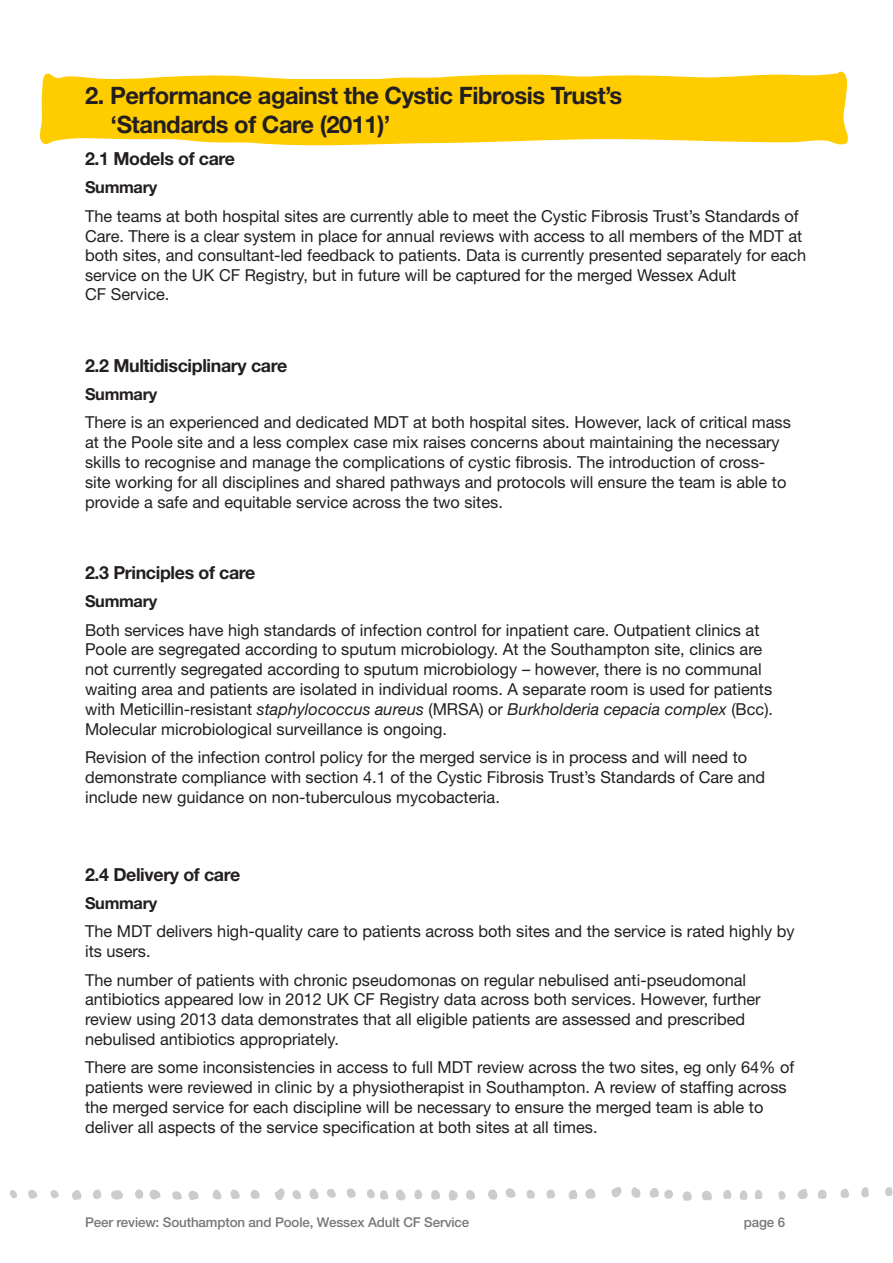
<style>
.page{position:relative;width:893px;height:1263px;background:#fff}
.page>*{position:absolute;margin:0;border:0;box-sizing:border-box;transform-origin:0 0}
.Heading_1{font:700 24px "Helvetica Neue LT";letter-spacing:-.02em;color:#231f20}
.Heading_2{font:700 18px "Helvetica Neue LT";letter-spacing:-.02em;color:#231f20}
.Body_copy{font:16.5px/19.8px "Helvetica Neue LT";color:#231f20}
.Heading_3{font:700 16.5px "Helvetica Neue LT";letter-spacing:-.02em;color:#231f20}
.t1{font:500 13.5px "Helvetica Neue LT";letter-spacing:-.01em;color:#777}
.s1{font-style:italic}
</style>
<div class="page">
<svg style="left:40px;top:71px;width:808px;height:75px;fill:#fc0"></svg>
<svg style="left:10px;top:1190px;width:7px;height:8px"></svg>
<svg style="left:28px;top:1190px;width:9px;height:9px"></svg>
<svg style="left:50px;top:1190px;width:9px;height:8px"></svg>
<svg style="left:72px;top:1189px;width:51px;height:11px"></svg>
<svg style="left:135px;top:1189px;width:26px;height:11px"></svg>
<svg style="left:230px;top:1189px;width:10px;height:10px"></svg>
<svg style="left:212px;top:1189px;width:10px;height:11px"></svg>
<svg style="left:188px;top:1191px;width:11px;height:9px"></svg>
<svg style="left:250px;top:1190px;width:10px;height:9px"></svg>
<svg style="left:172px;top:1191px;width:10px;height:9px"></svg>
<svg style="left:274px;top:1188px;width:62px;height:12px"></svg>
<svg style="left:414px;top:1189px;width:8px;height:11px"></svg>
<svg style="left:346px;top:1188px;width:60px;height:13px"></svg>
<svg style="left:431px;top:1190px;width:9px;height:10px"></svg>
<svg style="left:611px;top:1187px;width:30px;height:11px"></svg>
<svg style="left:448px;top:1190px;width:10px;height:11px"></svg>
<svg style="left:466px;top:1190px;width:9px;height:10px"></svg>
<svg style="left:488px;top:1188px;width:28px;height:12px"></svg>
<svg style="left:526px;top:1190px;width:9px;height:9px"></svg>
<svg style="left:546px;top:1189px;width:9px;height:10px"></svg>
<svg style="left:568px;top:1188px;width:28px;height:11px"></svg>
<svg style="left:861px;top:1187px;width:8px;height:11px"></svg>
<svg style="left:885px;top:1187px;width:8px;height:9px"></svg>
<svg style="left:702px;top:1191px;width:10px;height:10px"></svg>
<svg style="left:723px;top:1190px;width:9px;height:9px"></svg>
<svg style="left:797px;top:1189px;width:11px;height:10px"></svg>
<svg style="left:650px;top:1188px;width:42px;height:13px"></svg>
<svg style="left:739px;top:1190px;width:24px;height:10px"></svg>
<svg style="left:818px;top:1189px;width:9px;height:10px"></svg>
<svg style="left:840px;top:1188px;width:9px;height:10px"></svg>
<svg style="left:778px;top:1191px;width:8px;height:9px"></svg>
<p class="Heading_1" style="left:85px;top:80px;width:539px">2. Performance against the Cystic Fibrosis Trust’s</p>
<p class="Heading_1" style="left:111px;top:109px;width:281px">‘Standards of Care (2011)’</p>
<p class="Heading_2" style="left:85px;top:148px;width:152px">2.1 Models of care</p>
<p class="Heading_3" style="left:85px;top:177px;width:74px">Summary</p>
<p class="Body_copy" style="left:85px;top:206px;width:723px">The teams at both hospital sites are currently able to meet the Cystic Fibrosis Trust’s Standards of Care. There is a clear system in place for annual reviews with access to all members of the MDT at both sites, and consultant-led feedback to patients. Data is currently presented separately for each service on the UK CF Registry, but in future will be captured for the merged Wessex Adult</p>
<p class="Body_copy" style="left:85px;top:284px;width:86px">CF Service.</p>
<p class="Heading_2" style="left:85px;top:354px;width:204px">2.2 Multidisciplinary care</p>
<p class="Heading_3" style="left:85px;top:384px;width:74px">Summary</p>
<p class="Body_copy" style="left:85px;top:412px;width:707px">There is an experienced and dedicated MDT at both hospital sites. However, lack of critical mass at the Poole site and a less complex case mix raises concerns about maintaining the necessary skills to recognise and manage the complications of cystic fibrosis. The introduction of cross&shy;site working for all disciplines and shared pathways and protocols will ensure the team is able to provide a safe and equitable service across the two sites.</p>
<p class="Heading_2" style="left:85px;top:561px;width:172px">2.3 Principles of care</p>
<p class="Heading_3" style="left:85px;top:591px;width:74px">Summary</p>
<p class="Body_copy" style="left:85px;top:620px;width:690px">Both services have high standards of infection control for inpatient care. Outpatient clinics at Poole are segregated according to sputum microbiology. At the Southampton site, clinics are not currently segregated according to sputum microbiology – however, there is no communal waiting area and patients are isolated in individual rooms. A separate room is used for patients with Meticillin-resistant <span class="s1">staphylococcus aureus</span> (MRSA) or <span class="s1">Burkholderia cepacia complex</span> (Bcc).<br>Molecular microbiological surveillance is ongoing.</p>
<p class="Body_copy" style="left:85px;top:747px;width:682px">Revision of the infection control policy for the merged service is in process and will need to demonstrate compliance with section 4.1 of the Cystic Fibrosis Trust’s Standards of Care and include new guidance on non-tuberculous mycobacteria.</p>
<p class="Heading_2" style="left:85px;top:863px;width:157px">2.4 Delivery of care</p>
<p class="Heading_3" style="left:85px;top:893px;width:74px">Summary</p>
<p class="Body_copy" style="left:85px;top:921px;width:711px">The MDT delivers high-quality care to patients across both sites and the service is rated highly by its users.</p>
<p class="Body_copy" style="left:85px;top:969px;width:677px">The number of patients with chronic pseudomonas on regular nebulised anti-pseudomonal antibiotics appeared low in 2012 UK CF Registry data across both services. However, further review using 2013 data demonstrates that all eligible patients are assessed and prescribed nebulised antibiotics appropriately.</p>
<p class="Body_copy" style="left:85px;top:1057px;width:711px">There are some inconsistencies in access to full MDT review across the two sites, eg only 64% of patients were reviewed in clinic by a physiotherapist in Southampton. A review of staffing across the merged service for each discipline will be necessary to ensure the merged team is able to deliver all aspects of the service specification at both sites at all times.</p>
<p class="t1" style="left:85px;top:1214px;width:386px">Peer review: Southampton and Poole, Wessex Adult CF Service</p>
<p class="t1" style="left:744px;top:1214px;width:43px">page 6</p>
</div>
